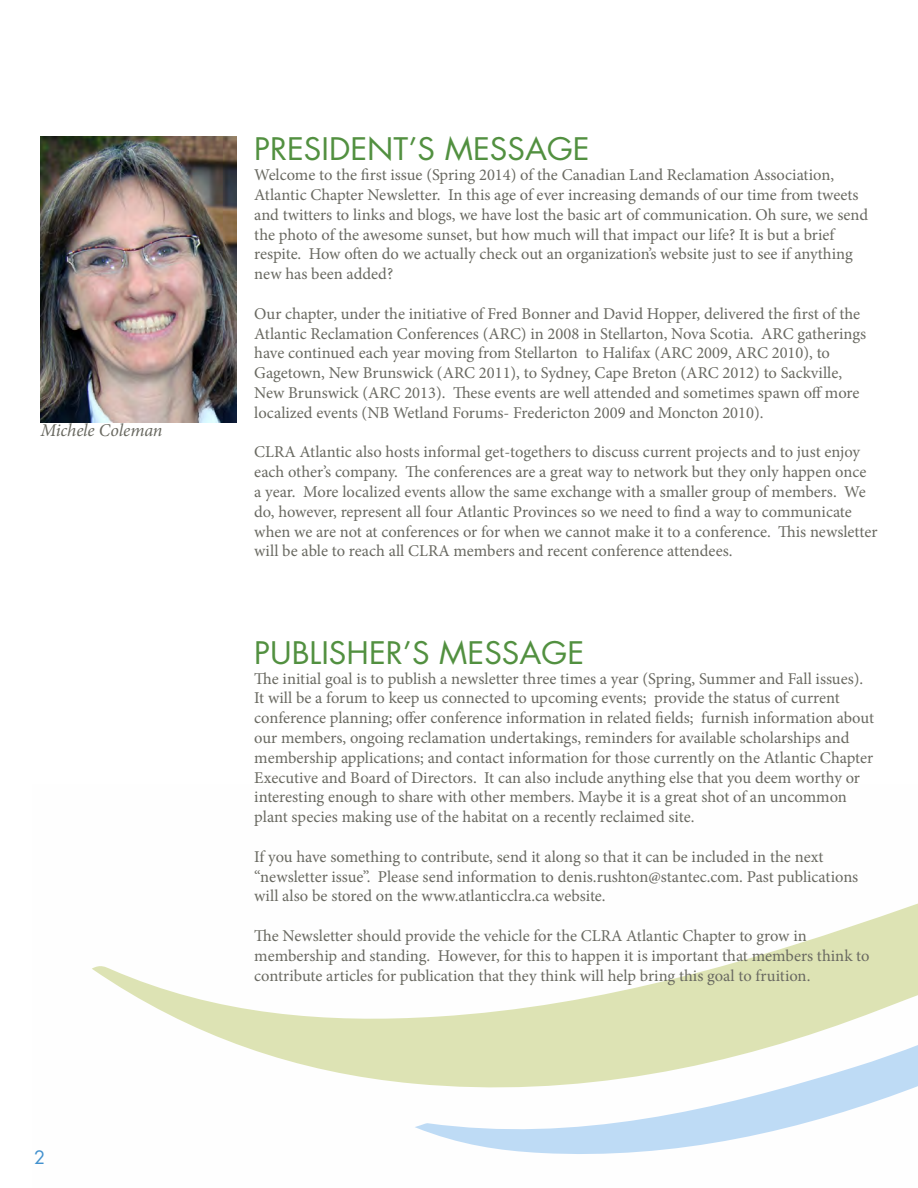
<style>
.page{position:relative;width:918px;height:1188px;background:#fff}
.page>*{position:absolute;margin:0;border:0;box-sizing:border-box;transform-origin:0 0}
.Section_Title_Green{font:30.3px "Futura";color:#529040;scale:1.04 1}
.Grey_Text{font:italic 18px "Minion Pro";letter-spacing:-.005em;color:#696961}
.t1{font:18px "Futura";color:#4291ce}
.Main_body_text{font:16.5px/19.8px "Minion Pro";letter-spacing:-.005em;color:#696961}
</style>
<div class="page">
<svg style="left:92px;top:966px;width:323px;height:118px"></svg>
<svg style="left:415px;top:903px;width:503px;height:251px"></svg>
<img style="left:40px;top:136px;width:196px;height:286px">
<p class="Grey_Text" style="left:40px;top:418px;width:124px">Michele Coleman</p>
<p class="t1" style="left:34px;top:1146px;width:13px">2</p>
<p class="Section_Title_Green" style="left:254px;top:130px;width:324px">PRESIDENT’S MESSAGE</p>
<p class="Main_body_text" style="left:254px;top:165px;width:616px">Welcome to the first issue (Spring 2014) of the Canadian Land Reclamation Association, Atlantic Chapter Newsletter. In this age of ever increasing demands of our time from tweets and twitters to links and blogs, we have lost the basic art of communication. Oh sure, we send the photo of the awesome sunset, but how much will that impact our life? It is but a brief respite. How often do we actually check out an organization’s website just to see if anything new has been added?</p>
<p class="Main_body_text" style="left:254px;top:304px;width:614px">Our chapter, under the initiative of Fred Bonner and David Hopper, delivered the first of the Atlantic Reclamation Conferences (ARC) in 2008 in Stellarton, Nova Scotia. ARC gatherings have continued each year moving from Stellarton to Halifax (ARC 2009, ARC 2010), to Gagetown, New Brunswick (ARC 2011), to Sydney, Cape Breton (ARC 2012) to Sackville, New Brunswick (ARC 2013). These events are well attended and sometimes spawn off more localized events (NB Wetland Forums- Fredericton 2009 and Moncton 2010).</p>
<p class="Main_body_text" style="left:254px;top:442px;width:625px">CLRA Atlantic also hosts informal get-togethers to discuss current projects and to just enjoy each other’s company. The conferences are a great way to network but they only happen once a year. More localized events allow the same exchange with a smaller group of members. We do, however, represent all four Atlantic Provinces so we need to find a way to communicate when we are not at conferences or for when we cannot make it to a conference. This newsletter will be able to reach all CLRA members and recent conference attendees.</p>
<p class="Section_Title_Green" style="left:254px;top:633px;width:319px">PUBLISHER’S MESSAGE</p>
<p class="Main_body_text" style="left:254px;top:668px;width:621px">The initial goal is to publish a newsletter three times a year (Spring, Summer and Fall issues).<br>It will be a forum to keep us connected to upcoming events; provide the status of current conference planning; offer conference information in related fields; furnish information about our members, ongoing reclamation undertakings, reminders for available scholarships and membership applications; and contact information for those currently on the Atlantic Chapter Executive and Board of Directors. It can also include anything else that you deem worthy or interesting enough to share with other members. Maybe it is a great shot of an uncommon plant species making use of the habitat on a recently reclaimed site.</p>
<p class="Main_body_text" style="left:254px;top:847px;width:606px">If you have something to contribute, send it along so that it can be included in the next “newsletter issue”. Please send information to denis.rushton@stantec.com. Past publications will also be stored on the www.atlanticclra.ca website.</p>
<p class="Main_body_text" style="left:254px;top:926px;width:617px">The Newsletter should provide the vehicle for the CLRA Atlantic Chapter to grow in membership and standing. However, for this to happen it is important that members think to contribute articles for publication that they think will help bring this goal to fruition.</p>
</div>
